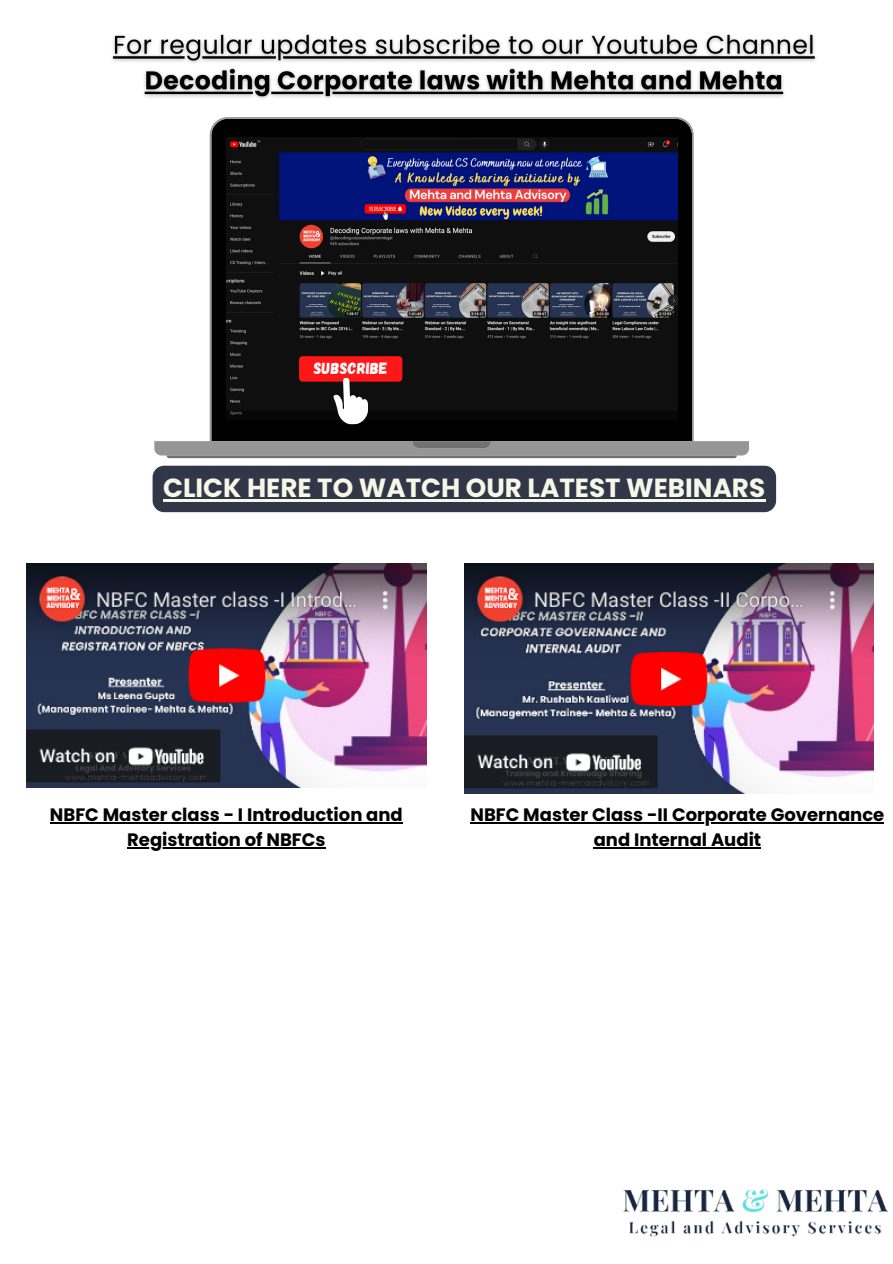
<style>
.page{position:relative;width:893px;height:1264px;background:#fff}
.page>*{position:absolute;margin:0;border:0;box-sizing:border-box;transform-origin:0 0}
.t1{font:700 26.25px "Poppins";color:#f6f6e9}
.t2{font:700 18px/24.8px "Poppins";color:#000;text-align:center}
.t3{font:16.35px "Gagalin";letter-spacing:.02em;color:#fff}
</style>
<div class="page">
<svg style="left:154px;top:117px;width:595px;height:338px"></svg>
<svg style="left:412px;top:441px;width:79px;height:7px"></svg>
<svg style="left:166px;top:455px;width:570px;height:3px;background:#818080"></svg>
<img style="left:226px;top:138px;width:451px;height:281px">
<div style="left:299px;top:356px;width:103px;height:25px;background:#ff1616;border-radius:4px"></div>
<svg style="left:332px;top:378px;width:36px;height:47px"></svg>
<img style="left:112px;top:34px;width:704px;height:65px">
<div style="left:152px;top:465px;width:624px;height:47px;background:#313746;border-radius:12px"></div>
<hr style="left:163px;top:499px;width:602px;height:2px;background:#f6f6e9">
<img style="left:623px;top:1189px;width:265px;height:48px">
<hr style="left:50px;top:822px;width:353px;height:1px;background:#000">
<hr style="left:127px;top:847px;width:198px;height:1px;background:#000">
<hr style="left:470px;top:822px;width:414px;height:1px;background:#000">
<hr style="left:593px;top:847px;width:168px;height:1px;background:#000">
<img style="left:464px;top:563px;width:409px;height:230px">
<img style="left:27px;top:563px;width:399px;height:225px">
<p class="t3" style="left:314px;top:358px;width:75px">SUBSCRIBE</p>
<p class="t1" style="left:163px;top:469px;width:603px">CLICK HERE TO WATCH OUR LATEST WEBINARS</p>
<p class="t2" style="left:50px;top:802px;width:354px">NBFC Master class - I Introduction and<br>Registration of NBFCs</p>
<p class="t2" style="left:470px;top:802px;width:415px">NBFC Master Class -II Corporate Governance and Internal Audit</p>
</div>
